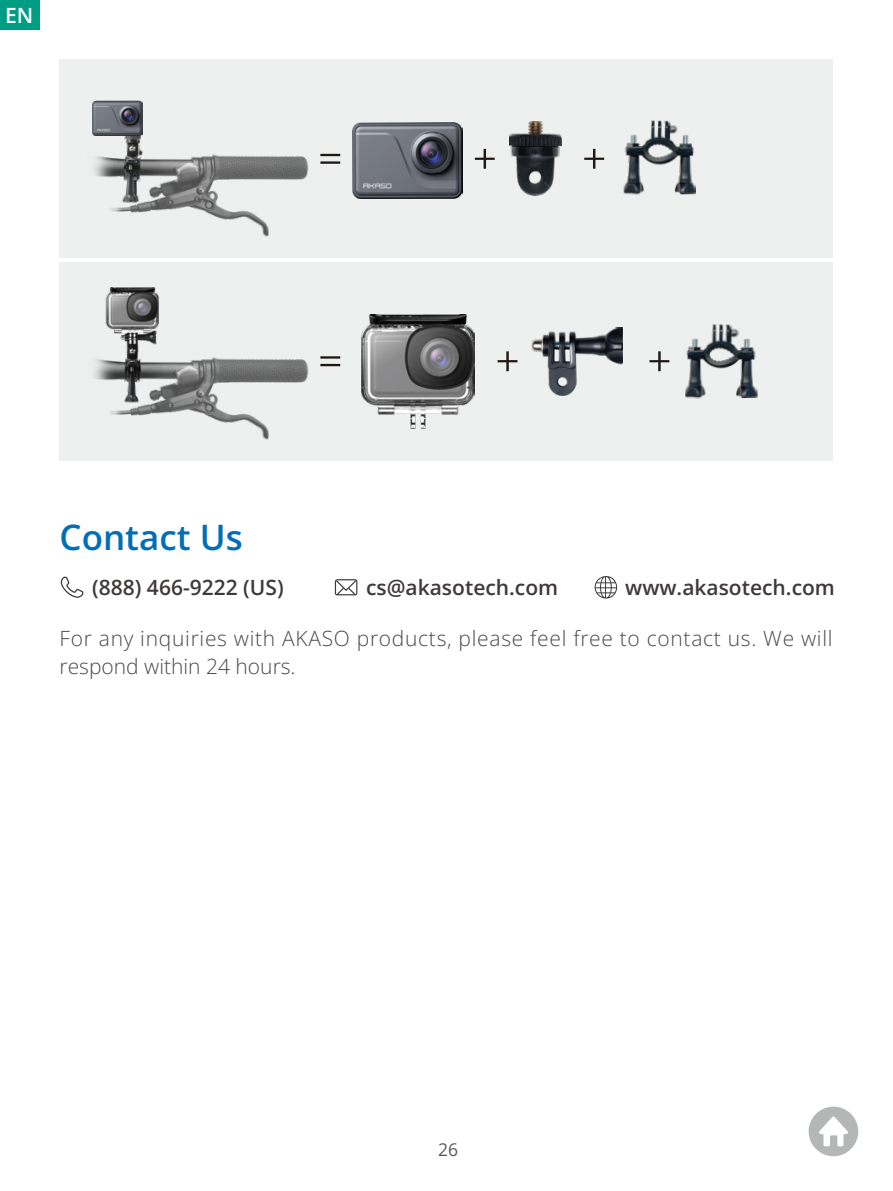
<style>
.page{position:relative;width:893px;height:1191px;background:#fff}
.page>*{position:absolute;margin:0;border:0;box-sizing:border-box;transform-origin:0 0}
.t1{font:600 35px "Open Sans";color:#036eb8}
.t2{font:300 21px/28px "Open Sans";letter-spacing:.035em;color:#4c4948}
.t3{font:600 21px "Open Sans";color:#3e3a39}
.t4{font:600 21px "Open Sans";color:#fff}
.t5{font:17.5px "Open Sans";color:#595757}
</style>
<div class="page">
<svg style="left:809px;top:1106px;width:49px;height:50px"></svg>
<div style="left:60px;top:262px;width:773px;height:198px;background:#eeefef"></div>
<div style="left:60px;top:60px;width:773px;height:198px;background:#eeefef"></div>
<svg style="left:584px;top:149px;width:20px;height:20px"></svg>
<svg style="left:475px;top:149px;width:20px;height:20px"></svg>
<hr style="left:320px;top:161px;width:20px;height:3px;background:#221815">
<hr style="left:320px;top:154px;width:20px;height:2px;background:#221815">
<svg style="left:498px;top:351px;width:19px;height:20px"></svg>
<hr style="left:320px;top:364px;width:20px;height:2px;background:#221815">
<hr style="left:320px;top:356px;width:20px;height:2px;background:#221815">
<svg style="left:649px;top:351px;width:20px;height:20px"></svg>
<img style="left:509px;top:122px;width:53px;height:74px">
<img style="left:532px;top:327px;width:90px;height:68px">
<img style="left:92px;top:100px;width:217px;height:137px">
<img style="left:94px;top:287px;width:215px;height:153px">
<img style="left:623px;top:120px;width:73px;height:75px">
<img style="left:685px;top:324px;width:73px;height:75px">
<img style="left:352px;top:123px;width:111px;height:75px">
<img style="left:93px;top:101px;width:50px;height:34px">
<img style="left:361px;top:314px;width:114px;height:114px">
<svg style="left:61px;top:576px;width:22px;height:22px"></svg>
<svg style="left:335px;top:579px;width:22px;height:16px"></svg>
<svg style="left:595px;top:576px;width:22px;height:22px"></svg>
<div style="left:0;top:0;width:40px;height:30px;background:#009d85"></div>
<p class="t4" style="left:5px;top:1px;width:30px">EN</p>
<h1 class="t1" style="left:60px;top:513px;width:185px">Contact Us</h1>
<p class="t3" style="left:92px;top:573px;width:193px">(888) 466-9222 (US)</p>
<p class="t3" style="left:366px;top:573px;width:194px">cs@akasotech.com</p>
<p class="t3" style="left:625px;top:573px;width:211px">www.akasotech.com</p>
<p class="t2" style="left:60px;top:624px;width:775px">For any inquiries with AKASO products, please feel free to contact us. We will respond within 24 hours.</p>
<p class="t5" style="left:438px;top:1138px;width:22px">26</p>
</div>
